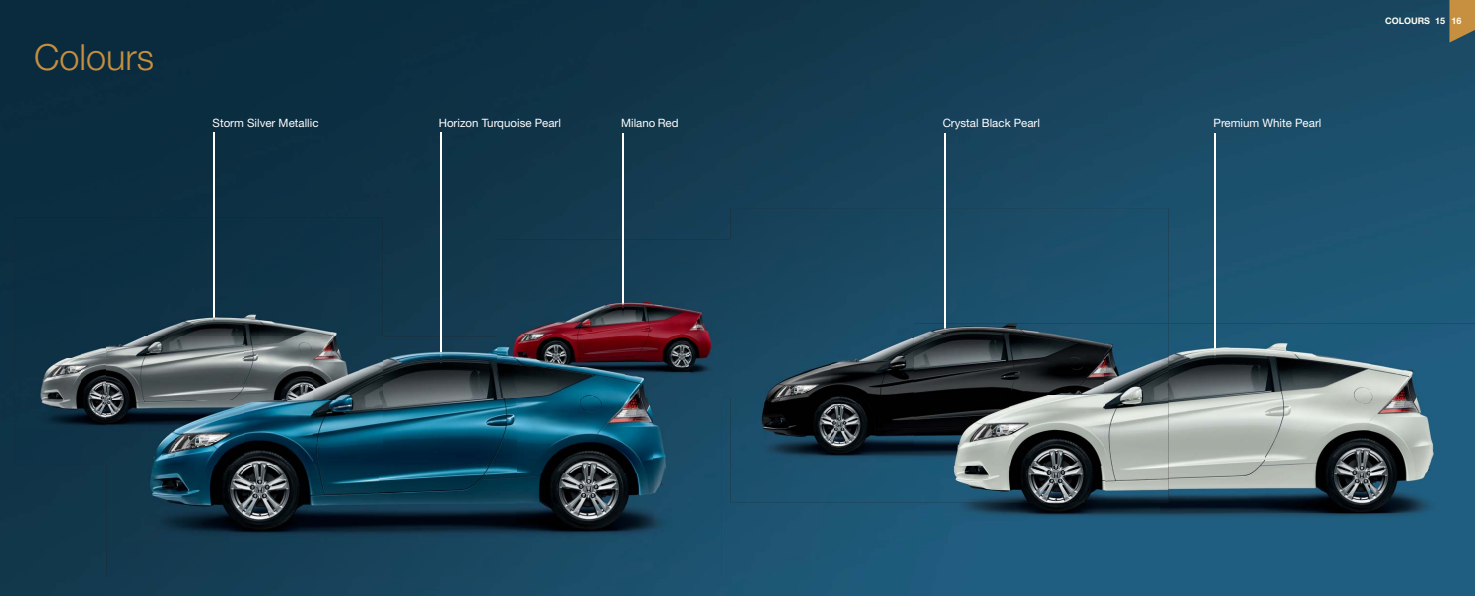
<style>
.page{position:relative;width:1475px;height:596px;background:#fff}
.page>*{position:absolute;margin:0;border:0;box-sizing:border-box;transform-origin:0 0}
.t1{font:300 36px "Helvetica Neue";color:#c69040}
.t2{font:11.5px "Helvetica Neue";color:#fff}
.t3{font:700 9px "Helvetica Neue";color:#fffef2}
</style>
<div class="page">
<img style="left:0;top:0;width:1474px;height:595px">
<hr style="left:213px;top:133px;width:1px;height:187px;background:#fff">
<hr style="left:440px;top:133px;width:1px;height:231px;background:#fff">
<hr style="left:622px;top:133px;width:1px;height:182px;background:#fff">
<hr style="left:943px;top:133px;width:1px;height:227px;background:#fff">
<hr style="left:1214px;top:133px;width:1px;height:227px;background:#fff">
<img style="left:497px;top:239px;width:200px;height:97px">
<div style="left:697px;top:239px;width:33px;height:127px;background:#17435b"></div>
<img style="left:721px;top:366px;width:9px;height:31px">
<img style="left:622px;top:239px;width:1px;height:76px">
<div style="left:15px;top:217px;width:334px;height:71px;background:#0d3043"></div>
<div style="left:349px;top:217px;width:33px;height:119px;background:#10354a"></div>
<div style="left:15px;top:288px;width:133px;height:70px;background:#0e3144"></div>
<img style="left:148px;top:288px;width:201px;height:48px">
<img style="left:15px;top:358px;width:92px;height:106px">
<img style="left:213px;top:217px;width:1px;height:103px">
<img style="left:730px;top:208px;width:404px;height:65px">
<div style="left:1134px;top:208px;width:34px;height:115px;background:#1c5471"></div>
<div style="left:732px;top:273px;width:200px;height:66px;background:#1a4963"></div>
<div style="left:932px;top:273px;width:202px;height:50px;background:#1c516e"></div>
<img style="left:730px;top:339px;width:183px;height:130px">
<div style="left:730px;top:469px;width:183px;height:33px;background:#1c5472"></div>
<img style="left:943px;top:208px;width:1px;height:115px">
<img style="left:730px;top:239px;width:2px;height:158px">
<img style="left:1159px;top:323px;width:315px;height:253px">
<img style="left:913px;top:502px;width:246px;height:74px">
<img style="left:1214px;top:323px;width:1px;height:37px">
<img style="left:913px;top:323px;width:255px;height:179px">
<img style="left:380px;top:336px;width:136px;height:206px">
<img style="left:516px;top:397px;width:205px;height:179px">
<img style="left:107px;top:464px;width:273px;height:78px">
<img style="left:107px;top:542px;width:410px;height:34px">
<svg style="left:440px;top:336px;width:1px;height:28px"></svg>
<img style="left:497px;top:336px;width:224px;height:61px">
<img style="left:107px;top:336px;width:275px;height:128px">
<svg style="left:1448px;top:0;width:26px;height:43px"></svg>
<h1 class="t1" style="left:34px;top:45px;width:122px">Colours</h1>
<p class="t2" style="left:212px;top:119px;width:107px">Storm Silver Metallic</p>
<p class="t2" style="left:438px;top:119px;width:124px">Horizon Turquoise Pearl</p>
<p class="t2" style="left:621px;top:119px;width:59px">Milano Red</p>
<p class="t2" style="left:942px;top:119px;width:99px">Crystal Black Pearl</p>
<p class="t2" style="left:1213px;top:119px;width:109px">Premium White Pearl</p>
<p class="t3" style="left:1384px;top:18px;width:78px">COLOURS 15 16</p>
</div>
